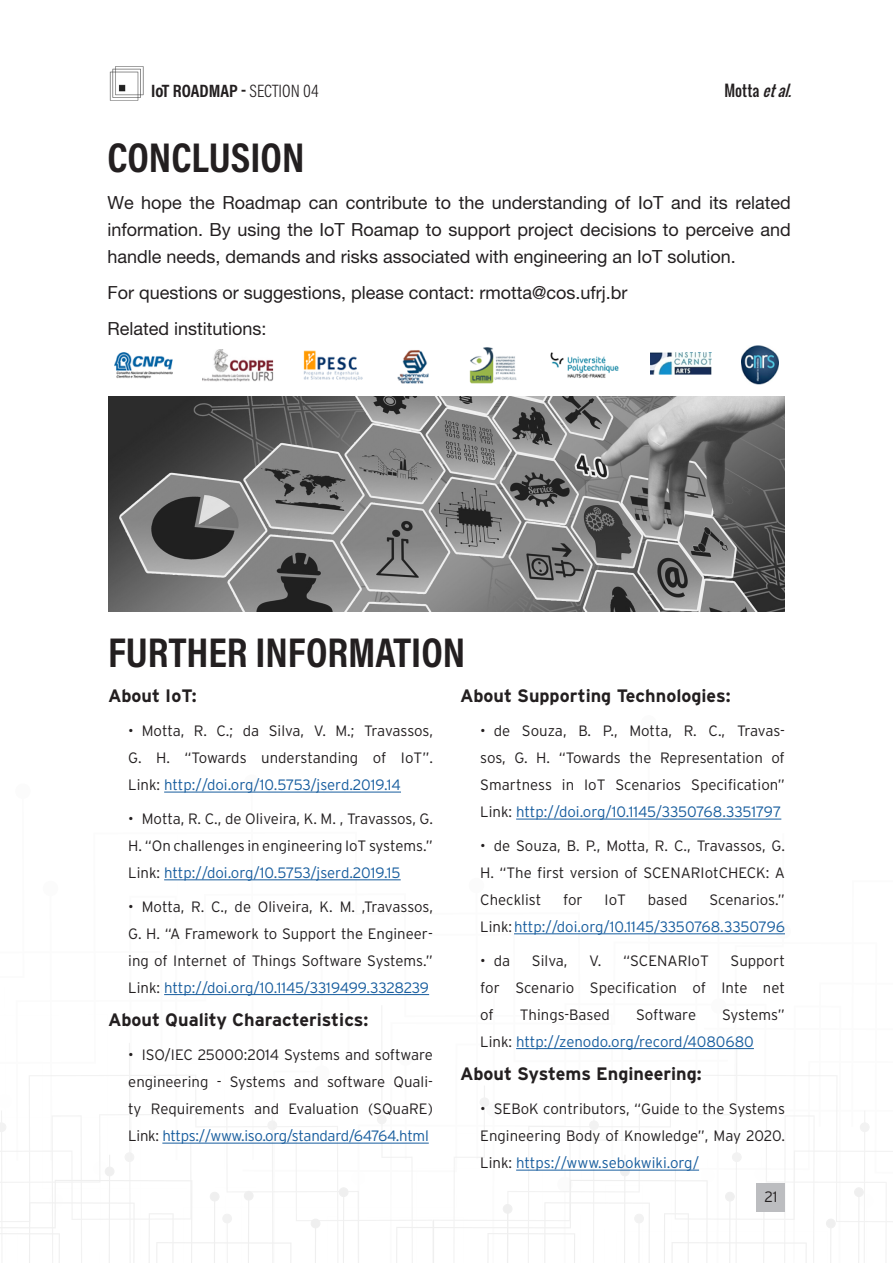
<style>
.page{position:relative;width:893px;height:1263px;background:#fff}
.page>*{position:absolute;margin:0;border:0;box-sizing:border-box;transform-origin:0 0}
.t1{font:700 42px "Acumin Pro Cond";color:#231f20}
.t2{font:18px/27px "Helvetica Neue";color:#231f20;text-align:justify}
.t3{font:700 18px "Interstate";color:#231f20}
.t4{font:700 18px "Acumin Pro Cond";color:#231f20}
.t5{font:300 15px/27px "Interstate";color:#231f20;text-align:justify}
.t6{font:300 15px/27px "Interstate";color:#175d9e;text-align:right}
.t7{font:15px "Oswald";color:#231f20}
.s1{font-weight:300}
.s2{font-style:italic}
.s3{color:#175d9e}
.s4{color:#231f20}
</style>
<div class="page">
<svg style="left:0;top:791px;width:893px;height:472px"></svg>
<div style="left:757px;top:1183px;width:28px;height:28px;background:#bcbdc0"></div>
<img style="left:109px;top:66px;width:35px;height:35px">
<img style="left:108px;top:396px;width:677px;height:215px">
<hr style="left:164px;top:792px;width:237px;height:1px;background:#175d9e">
<hr style="left:164px;top:879px;width:237px;height:1px;background:#175d9e">
<hr style="left:164px;top:994px;width:265px;height:1px;background:#175d9e">
<hr style="left:162px;top:1143px;width:267px;height:1px;background:#175d9e">
<hr style="left:516px;top:819px;width:265px;height:1px;background:#175d9e">
<hr style="left:514px;top:933px;width:271px;height:1px;background:#175d9e">
<hr style="left:516px;top:1048px;width:238px;height:1px;background:#175d9e">
<hr style="left:516px;top:1170px;width:183px;height:1px;background:#175d9e">
<img style="left:115px;top:345px;width:663px;height:40px">
<p class="t4" style="left:151px;top:79px;width:169px">IoT ROADMAP - <span class="s1">SECTION 04</span></p>
<p class="t7" style="left:724px;top:79px;width:74px">Motta <span class="s2">etal.</span></p>
<p class="t1" style="left:107px;top:130px;width:199px">CONCLUSION</p>
<p class="t2" style="left:107px;top:189px;width:685px">We hope the Roadmap can contribute to the understanding of IoT and its related information. By using the IoT Roamap to support project decisions to perceive and handle needs, demands and risks associated with engineering an IoT solution.</p>
<p class="t2" style="left:107px;top:274px;width:522px;line-height:36px">For questions or suggestions, please contact: rmotta@cos.ufrj.br<br>Related institutions:</p>
<h1 class="t1" style="left:108px;top:625px;width:359px">FURTHER INFORMATION</h1>
<p class="t3" style="left:108px;top:686px;width:90px">About IoT:</p>
<p class="t5" style="left:128px;top:717px;width:306px">• Motta, R. C.; da Silva, V. M.; Travassos, G. H. “Towards understanding of IoT”.<br>Link: <span class="s3">http://doi.org/10.5753/jserd.2019.14</span></p>
<p class="t5" style="left:128px;top:805px;width:306px">• Motta, R. C., de Oliveira, K. M. , Travassos, G.<br>H. “On challenges in engineering IoT systems.” Link: <span class="s3">http://doi.org/10.5753/jserd.2019.15</span></p>
<p class="t5" style="left:128px;top:893px;width:306px">• Motta, R. C., de Oliveira, K. M. ,Travassos, G. H. “A Framework to Support the Engineer&shy;ing of Internet of Things Software Systems.” Link: <span class="s3">http://doi.org/10.1145/3319499.3328239</span></p>
<p class="t3" style="left:108px;top:1010px;width:262px">About Quality Characteristics:</p>
<p class="t5" style="left:128px;top:1041px;width:306px">• ISO/IEC 25000:2014 Systems and software engineering - Systems and software Quali&shy;ty Requirements and Evaluation (SQuaRE)<br>Link: <span class="s3">https://www.iso.org/standard/64764.html</span></p>
<p class="t3" style="left:460px;top:686px;width:272px">About Supporting Technologies:</p>
<p class="t5" style="left:480px;top:717px;width:306px">• de Souza, B. P., Motta, R. C., Travas&shy;sos, G. H. “Towards the Representation of Smartness in IoT Scenarios Specification” Link: <span class="s3">http://doi.org/10.1145/3350768.3351797</span></p>
<p class="t5" style="left:480px;top:832px;width:306px">• de Souza, B. P., Motta, R. C., Travassos, G.<br>H. “The first version of SCENARIotCHECK: A Checklist</p>
<p class="t5" style="left:563px;top:886px;width:21px">for</p>
<p class="t5" style="left:605px;top:886px;width:23px">IoT</p>
<p class="t5" style="left:648px;top:886px;width:41px">based</p>
<p class="t6" style="left:480px;top:886px;width:306px"><span class="s4">Scenarios.”<br>Link:</span> http://doi.org/10.1145/3350768.3350796</p>
<p class="t5" style="left:480px;top:947px;width:31px">• da</p>
<p class="t5" style="left:532px;top:947px;width:37px">Silva,</p>
<p class="t5" style="left:589px;top:947px;width:121px">V. “SCENARIoT</p>
<p class="t5" style="left:480px;top:947px;width:306px;text-indent:250px">Support for Scenario Specification of Inte net of</p>
<p class="t6" style="left:480px;top:1001px;width:306px;text-align:left;text-indent:242px"><span class="s4">Systems”<br>Link:</span> http://zenodo.org/record/4080680</p>
<p class="t3" style="left:460px;top:1064px;width:243px">About Systems Engineering:</p>
<p class="t5" style="left:480px;top:1095px;width:306px">• SEBoK contributors, “Guide to the Systems Engineering Body of Knowledge”, May 2020.<br>Link: <span class="s3">https://www.sebokwiki.org/</span></p>
<p class="t5" style="left:520px;top:1001px;width:92px">Things-Based</p>
<p class="t5" style="left:636px;top:1001px;width:62px">Software</p>
<p class="t5" style="left:764px;top:1183px;width:15px">21</p>
</div>
